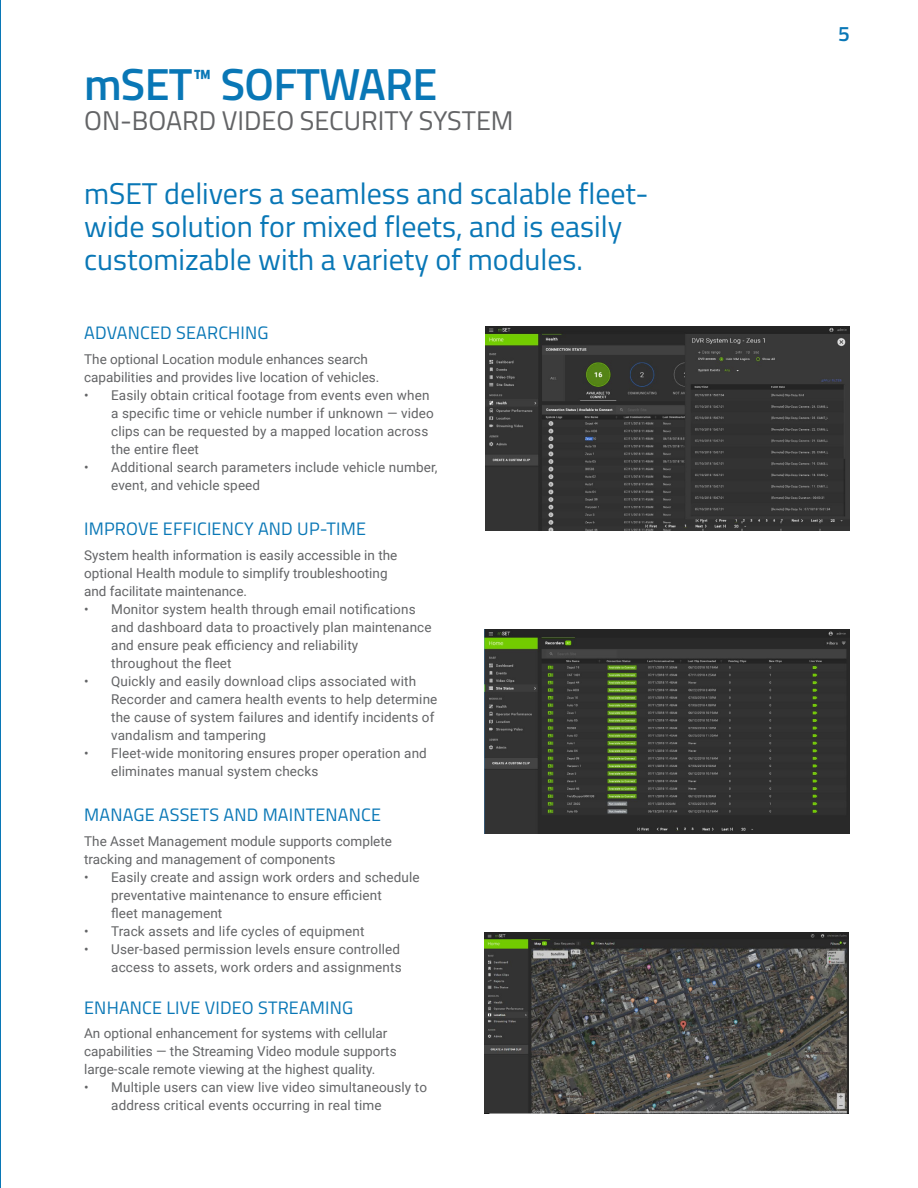
<style>
.page{position:relative;width:918px;height:1188px;background:#fff}
.page>*{position:absolute;margin:0;border:0;box-sizing:border-box;transform-origin:0 0}
.t1{font:600 45px "Titillium Web";letter-spacing:-.015em;color:#0977b6}
.t2{font:30px/33px "Titillium Web";color:#0977b6}
.t3{font:27px "Titillium Web";color:#636466}
.t4{font:600 21px "Titillium Web";color:#0977b6}
.t5{font:18px "Titillium Web";letter-spacing:.01em;color:#0977b6}
.t6{font:13.5px/18px "Roboto";letter-spacing:.01em;color:#636466}
</style>
<div class="page">
<hr style="left:0;top:0;width:1px;height:1188px;background:#0977b6">
<img style="left:486px;top:326px;width:363px;height:204px">
<img style="left:484px;top:933px;width:365px;height:181px">
<img style="left:484px;top:629px;width:366px;height:205px">
<h1 class="t1" style="left:84px;top:50px;width:355px">mSET<sup>™</sup> SOFTWARE</h1>
<h3 class="t3" style="left:84px;top:101px;width:431px">ON-BOARD VIDEO SECURITY SYSTEM</h3>
<h2 class="t2" style="left:84px;top:176px;width:566px">mSET delivers a seamless and scalable fleet&shy;wide solution for mixed fleets, and is easily customizable with a variety of modules.</h2>
<h3 class="t5" style="left:84px;top:320px;width:186px">ADVANCED SEARCHING</h3>
<p class="t6" style="left:84px;top:350px;width:297px">The optional Location module enhances search capabilities and provides live location of vehicles.</p>
<p class="t6" style="left:111px;top:386px;width:324px;text-indent:-27px">• Easily obtain critical footage from events even when a specific time or vehicle number if unknown — video clips can be requested by a mapped location across the entire fleet</p>
<p class="t6" style="left:111px;top:458px;width:328px;text-indent:-27px">• Additional search parameters include vehicle number, event, and vehicle speed</p>
<h3 class="t5" style="left:84px;top:516px;width:283px">IMPROVE EFFICIENCY AND UP-TIME</h3>
<p class="t6" style="left:84px;top:546px;width:315px">System health information is easily accessible in the optional Health module to simplify troubleshooting and facilitate maintenance.</p>
<p class="t6" style="left:111px;top:600px;width:322px;text-indent:-27px">• Monitor system health through email notifications and dashboard data to proactively plan maintenance and ensure peak efficiency and reliability<br>throughout the fleet</p>
<p class="t6" style="left:111px;top:672px;width:328px;text-indent:-27px">• Quickly and easily download clips associated with Recorder and camera health events to help determine the cause of system failures and identify incidents of vandalism and tampering</p>
<p class="t6" style="left:111px;top:744px;width:317px;text-indent:-27px">• Fleet-wide monitoring ensures proper operation and eliminates manual system checks</p>
<h3 class="t5" style="left:84px;top:801px;width:298px">MANAGE ASSETS AND MAINTENANCE</h3>
<p class="t6" style="left:84px;top:831px;width:309px">The Asset Management module supports complete tracking and management of components</p>
<p class="t6" style="left:111px;top:867px;width:310px;text-indent:-27px">• Easily create and assign work orders and schedule preventative maintenance to ensure efficient<br>fleet management</p>
<p class="t6" style="left:84px;top:921px;width:282px">• Track assets and life cycles of equipment</p>
<p class="t6" style="left:84px;top:939px;width:319px;text-align:right">• User-based permission levels ensure controlled access to assets, work orders and assignments</p>
<h3 class="t5" style="left:84px;top:994px;width:271px">ENHANCE LIVE VIDEO STREAMING</h3>
<p class="t6" style="left:84px;top:1024px;width:314px">An optional enhancement for systems with cellular capabilities — the Streaming Video module supports large-scale remote viewing at the highest quality.</p>
<p class="t6" style="left:111px;top:1078px;width:317px;text-indent:-27px">• Multiple users can view live video simultaneously to address critical events occurring in real time</p>
<h3 class="t4" style="left:838px;top:18px;width:13px">5</h3>
</div>
